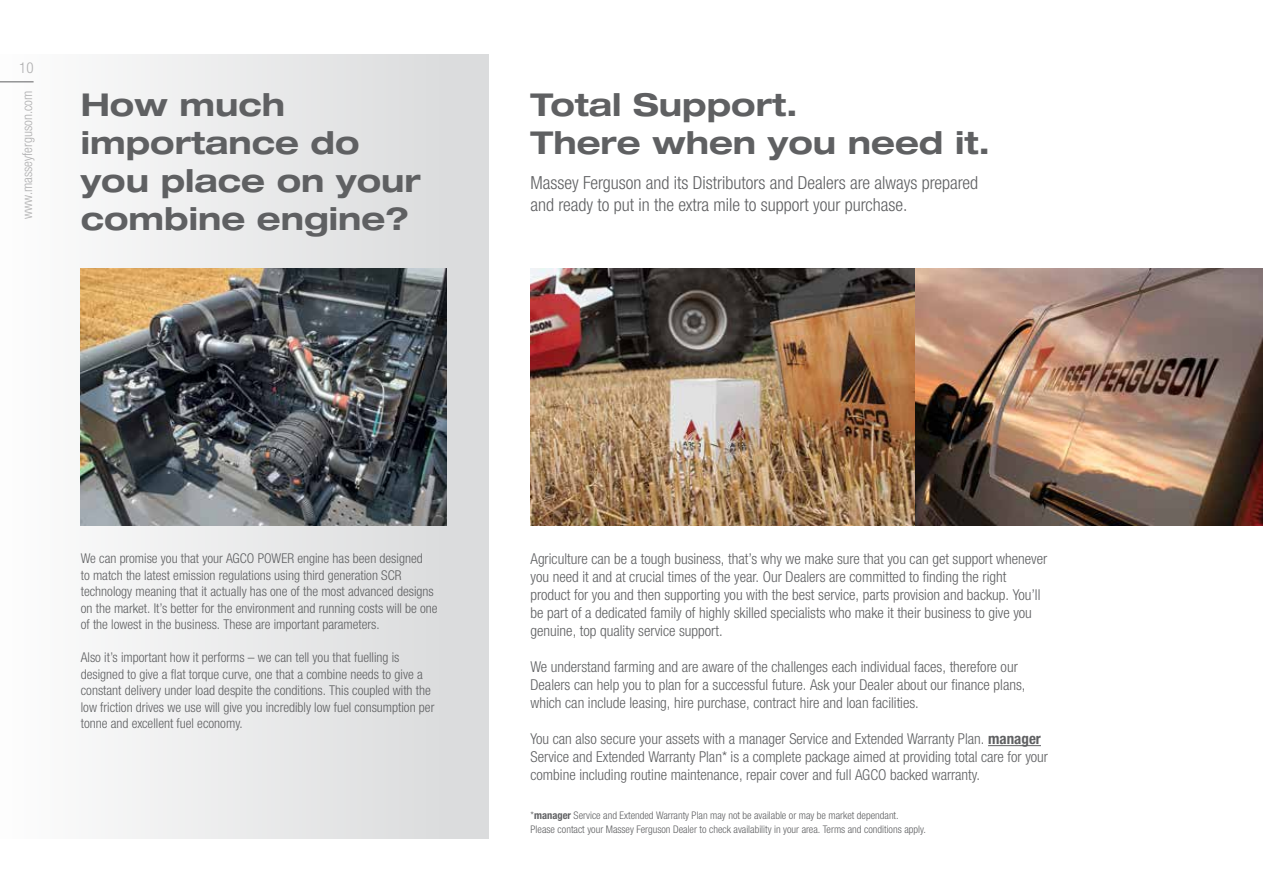
<style>
.page{position:relative;width:1263px;height:893px;background:#fff}
.page>*{position:absolute;margin:0;border:0;box-sizing:border-box;transform-origin:0 0}
.t1{font:700 expanded 31.5px/37.8px "Helvetica Neue";color:#5f6062}
.t2{font:300 condensed 18px/21.6px "Helvetica Neue LTW1 G";color:#5f6062}
.t3{font:300 condensed 15px/18px "Helvetica Neue LTW1 G";color:#5f6062}
.t4{font:300 condensed 15px "Helvetica Neue LTW1 G";color:#afafb0}
.t5{font:300 condensed 13.5px/16.5px "Helvetica Neue LTW1 G";color:#5f6062}
.t6{font:300 condensed 13.5px "Helvetica Neue LTW1 G";color:#afafb0}
.t7{font:300 condensed 10.5px/14.4px "Helvetica Neue LTW1 G";color:#5f6062}
.s1{font-weight:700}
</style>
<div class="page">
<img style="left:530px;top:268px;width:733px;height:257px">
<div style="left:0;top:54px;width:489px;height:785px;background:linear-gradient(to right,#fdfdfd,#d8d9da)"></div>
<img style="left:81px;top:268px;width:365px;height:257px">
<hr style="left:0;top:81px;width:34px;height:1px;background:#5f6062">
<hr style="left:988px;top:745px;width:53px;height:1px;background:#5f6062">
<p class="t4" style="left:19px;top:59px;width:16px">10</p>
<p class="t6" style="left:20px;top:219px;width:130px;rotate:-90deg">www.masseyferguson.com</p>
<h1 class="t1" style="left:81px;top:85px;width:342px">How much importance do you place on your combine engine?</h1>
<h1 class="t1" style="left:531px;top:85px;width:461px">Total Support.<br>There when you need it.</h1>
<p class="t2" style="left:530px;top:172px;width:449px">Massey Ferguson and its Distributors and Dealers are always prepared and ready to put in the extra mile to support your purchase.</p>
<p class="t5" style="left:81px;top:550px;width:358px">We can promise you that your AGCO POWER engine has been designed<br>to match the latest emission regulations using third generation SCR technology meaning that it actually has one of the most advanced designs on the market. It’s better for the environment and running costs will be one of the lowest in the business. These are important parameters.</p>
<p class="t5" style="left:81px;top:649px;width:355px">Also it’s important how it performs – we can tell you that fuelling is designed to give a flat torque curve, one that a combine needs to give a constant delivery under load despite the conditions. This coupled with the low friction drives we use will give you incredibly low fuel consumption per tonne and excellent fuel economy.</p>
<p class="t3" style="left:530px;top:550px;width:518px">Agriculture can be a tough business, that’s why we make sure that you can get support whenever you need it and at crucial times of the year. Our Dealers are committed to finding the right product for you and then supporting you with the best service, parts provision and backup. You’ll be part of a dedicated family of highly skilled specialists who make it their business to give you genuine, top quality service support.</p>
<p class="t3" style="left:530px;top:658px;width:496px">We understand farming and are aware of the challenges each individual faces, therefore our<br>Dealers can help you to plan for a successful future. Ask your Dealer about our finance plans, which can include leasing, hire purchase, contract hire and loan facilities.</p>
<p class="t3" style="left:530px;top:730px;width:519px">You can also secure your assets with a manager Service and Extended Warranty Plan. <span class="s1">manager<br></span>Service and Extended Warranty Plan* is a complete package aimed at providing total care for your combine including routine maintenance, repair cover and full AGCO backed warranty.</p>
<p class="t7" style="left:531px;top:808px;width:397px">*<span class="s1">manager</span> Service and Extended Warranty Plan may not be available or may be market dependant.<br>Please contact your Massey Ferguson Dealer to check availability in your area. Terms and conditions apply.</p>
</div>
